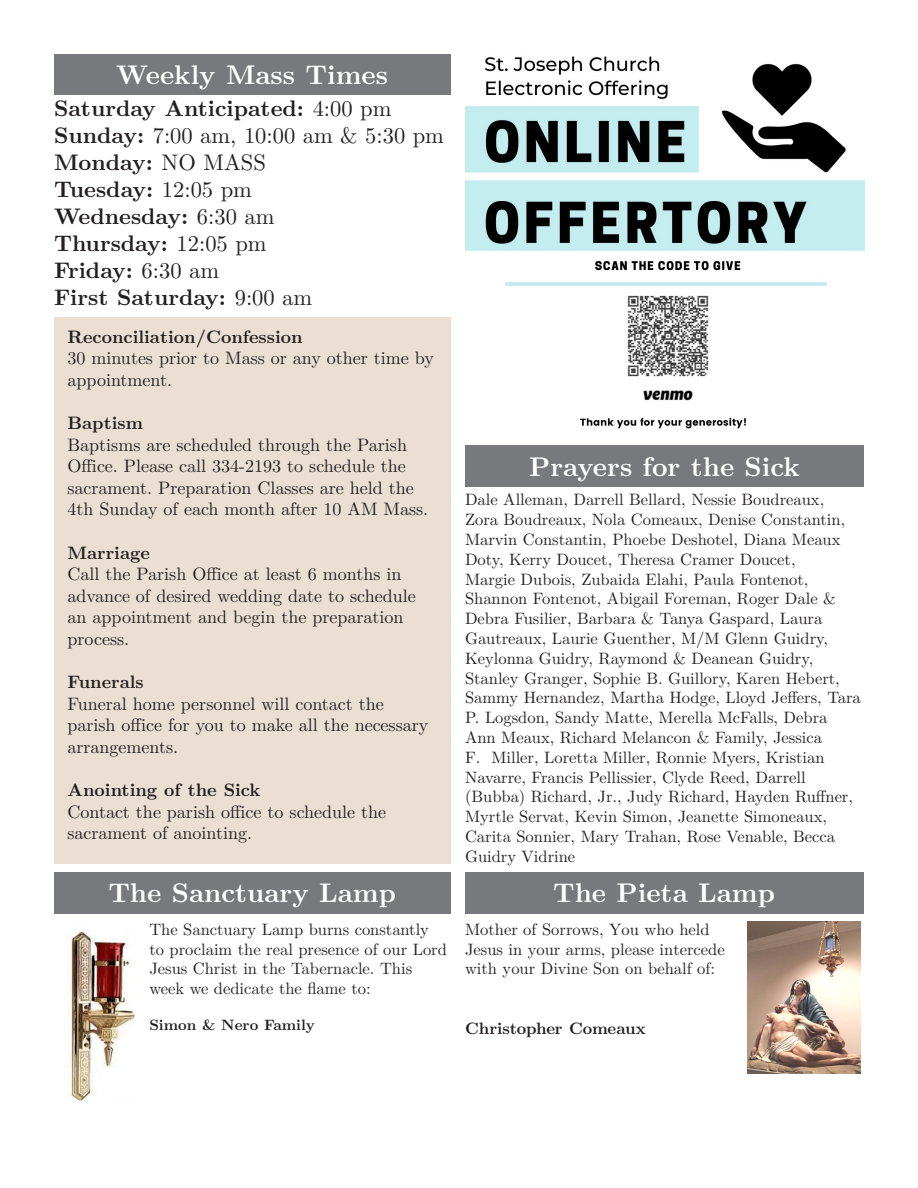
<style>
.page{position:relative;width:918px;height:1188px;background:#fff}
.page>*{position:absolute;margin:0;border:0;box-sizing:border-box;transform-origin:0 0}
.t1{font:700 27px "LM Roman 10";color:#fff}
.t2{font:700 22.5px/27px "LM Roman 10";color:#231f20}
.t3{font:18px/21.6px "LM Roman 10";color:#231f20}
.t4{font:700 18px "LM Roman 10";color:#231f20}
.t5{font:16.5px/19.8px "LM Roman 10";color:#231f20}
.t6{font:700 16.5px "LM Roman 10";letter-spacing:-.01em;color:#231f20}
.t7{font:700 15px "LM Roman 10";color:#231f20}
.s1{font-weight:400}
</style>
<div class="page">
<div style="left:54px;top:317px;width:396px;height:547px;background:#ebdfd4"></div>
<div style="left:54px;top:54px;width:396px;height:40px;background:#77797c"></div>
<div style="left:465px;top:446px;width:399px;height:41px;background:#77797c"></div>
<img style="left:747px;top:922px;width:114px;height:151px">
<img style="left:69px;top:931px;width:66px;height:172px">
<div style="left:54px;top:872px;width:396px;height:41px;background:#77797c"></div>
<div style="left:465px;top:872px;width:398px;height:41px;background:#77797c"></div>
<img style="left:465px;top:56px;width:399px;height:373px">
<h1 class="t1" style="left:116px;top:54px;width:273px">Weekly Mass Times</h1>
<h2 class="t2" style="left:54px;top:93px;width:392px">Saturday Anticipated: <span class="s1">4:00 pm<br></span>Sunday: <span class="s1">7:00 am, 10:00 am &amp; 5:30 pm<br></span>Monday: <span class="s1">NO MASS<br></span>Tuesday: <span class="s1">12:05 pm<br></span>Wednesday: <span class="s1">6:30 am<br></span>Thursday: <span class="s1">12:05 pm<br></span>Friday: <span class="s1">6:30 am<br></span>First Saturday: <span class="s1">9:00 am</span></h2>
<p class="t4" style="left:68px;top:322px;width:237px">Reconciliation/Confession</p>
<p class="t3" style="left:68px;top:346px;width:368px">30 minutes prior to Mass or any other time by appointment.</p>
<p class="t4" style="left:68px;top:409px;width:77px">Baptism</p>
<p class="t3" style="left:68px;top:432px;width:362px">Baptisms are scheduled through the Parish Office. Please call 334-2193 to schedule the sacrament. Preparation Classes are held the 4th Sunday of each month after 10 AM Mass.</p>
<p class="t4" style="left:68px;top:538px;width:84px">Marriage</p>
<p class="t3" style="left:68px;top:562px;width:350px">Call the Parish Office at least 6 months in advance of desired wedding date to schedule an appointment and begin the preparation process.</p>
<p class="t4" style="left:68px;top:668px;width:78px">Funerals</p>
<p class="t3" style="left:68px;top:691px;width:362px">Funeral home personnel will contact the parish office for you to make all the necessary arrangements.</p>
<p class="t4" style="left:68px;top:776px;width:194px">Anointing of the Sick</p>
<p class="t3" style="left:68px;top:799px;width:320px">Contact the parish office to schedule the sacrament of anointing.</p>
<h1 class="t1" style="left:529px;top:445px;width:272px">Prayers for the Sick</h1>
<p class="t5" style="left:465px;top:488px;width:397px">Dale Alleman, Darrell Bellard, Nessie Boudreaux, Zora Boudreaux, Nola Comeaux, Denise Constantin, Marvin Constantin, Phoebe Deshotel, Diana Meaux Doty, Kerry Doucet, Theresa Cramer Doucet,<br>Margie Dubois, Zubaida Elahi, Paula Fontenot, Shannon Fontenot, Abigail Foreman, Roger Dale &amp; Debra Fusilier, Barbara &amp; Tanya Gaspard, Laura Gautreaux, Laurie Guenther, M/M Glenn Guidry, Keylonna Guidry, Raymond &amp; Deanean Guidry, Stanley Granger, Sophie B. Guillory, Karen Hebert, Sammy Hernandez, Martha Hodge, Lloyd Jeffers, Tara P. Logsdon, Sandy Matte, Merella McFalls, Debra Ann Meaux, Richard Melancon &amp; Family, Jessica<br>F. Miller, Loretta Miller, Ronnie Myers, Kristian Navarre, Francis Pellissier, Clyde Reed, Darrell (Bubba) Richard, Jr., Judy Richard, Hayden Ruffner, Myrtle Servat, Kevin Simon, Jeanette Simoneaux, Carita Sonnier, Mary Trahan, Rose Venable, Becca Guidry Vidrine</p>
<h1 class="t1" style="left:108px;top:872px;width:289px">The Sanctuary Lamp</h1>
<h1 class="t1" style="left:553px;top:872px;width:223px">The Pieta Lamp</h1>
<p class="t5" style="left:149px;top:918px;width:299px">The Sanctuary Lamp burns constantly to proclaim the real presence of our Lord Jesus Christ in the Tabernacle. This week we dedicate the flame to:</p>
<p class="t7" style="left:149px;top:1013px;width:167px">Simon &amp; Nero Family</p>
<p class="t5" style="left:465px;top:918px;width:261px">Mother of Sorrows, You who held<br>Jesus in your arms, please intercede with your Divine Son on behalf of:</p>
<p class="t6" style="left:465px;top:1015px;width:182px">Christopher Comeaux</p>
</div>
